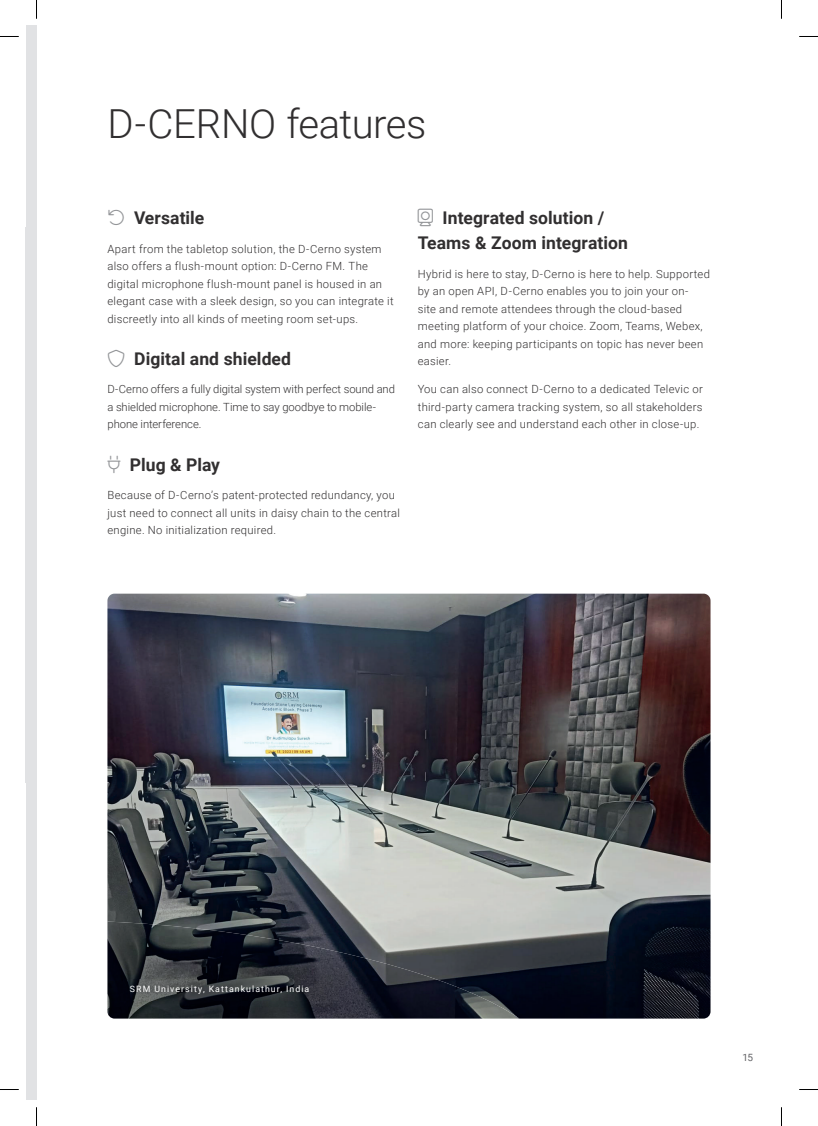
<style>
.page{position:relative;width:818px;height:1126px;background:#fff}
.page>*{position:absolute;margin:0;border:0;box-sizing:border-box;transform-origin:0 0}
.t1{font:300 40px "Roboto";letter-spacing:-.01em;color:#312f30}
.t2{font:700 17.5px/25px "Roboto";letter-spacing:.005em;color:#312f30;text-align:center}
.t3{font:300 11.25px/17.5px "Roboto";letter-spacing:.025em;color:#312f30}
.t4{font:300 11.25px/17.5px "Roboto";letter-spacing:-.005em;color:#312f30}
.t5{font:10px "Roboto";color:#636366}
.t6{font:8.75px "Roboto";letter-spacing:.12em;color:#fff}
</style>
<div class="page">
<div style="left:26px;top:26px;width:10px;height:1073px;background:#e1e2e4"></div>
<img style="left:107px;top:593px;width:603px;height:425px">
<img style="left:107px;top:921px;width:412px;height:97px">
<img style="left:124px;top:979px;width:191px;height:21px">
<svg style="left:0;top:36px;width:19px;height:1px"></svg>
<svg style="left:799px;top:36px;width:18px;height:1px"></svg>
<svg style="left:0;top:1089px;width:19px;height:1px"></svg>
<svg style="left:799px;top:1089px;width:18px;height:1px"></svg>
<svg style="left:36px;top:0;width:1px;height:19px"></svg>
<svg style="left:36px;top:1107px;width:1px;height:18px"></svg>
<h1 class="t1" style="left:107px;top:96px;width:320px">D-CERNO features</h1>
<h2 class="t2" style="left:134px;top:205px;width:72px">Versatile</h2>
<p class="t3" style="left:107px;top:239px;width:287px">Apart from the tabletop solution, the D-Cerno system also offers a flush-mount option: D-Cerno FM. The digital microphone flush-mount panel is housed in an elegant case with a sleek design, so you can integrate it discreetly into all kinds of meeting room set-ups.</p>
<h2 class="t2" style="left:134px;top:346px;width:158px">Digital and shielded</h2>
<p class="t4" style="left:107px;top:380px;width:289px">D-Cerno offers a fully digital system with perfect sound and a shielded microphone. Time to say goodbye to mobile&shy;phone interference.</p>
<h2 class="t2" style="left:130px;top:451px;width:92px">Plug &amp; Play</h2>
<p class="t3" style="left:107px;top:486px;width:294px">Because of D-Cerno’s patent-protected redundancy, you just need to connect all units in daisy chain to the central engine. No initialization required.</p>
<h2 class="t2" style="left:417px;top:205px;width:211px">Integrated solution /<br>Teams &amp; Zoom integration</h2>
<p class="t3" style="left:417px;top:264px;width:293px">Hybrid is here to stay, D-Cerno is here to help. Supported by an open API, D-Cerno enables you to join your on-<br>site and remote attendees through the cloud-based meeting platform of your choice. Zoom, Teams, Webex, and more: keeping participants on topic has never been easier.</p>
<p class="t3" style="left:417px;top:380px;width:286px;text-align:justify">You can also connect D-Cerno to a dedicated Televic or third-party camera tracking system, so all stakeholders can clearly see and understand each other in close-up.</p>
<p class="t6" style="left:130px;top:982px;width:181px">SRM University, Kattankulathur, India</p>
<p class="t5" style="left:741px;top:1050px;width:12px">15</p>
</div>
